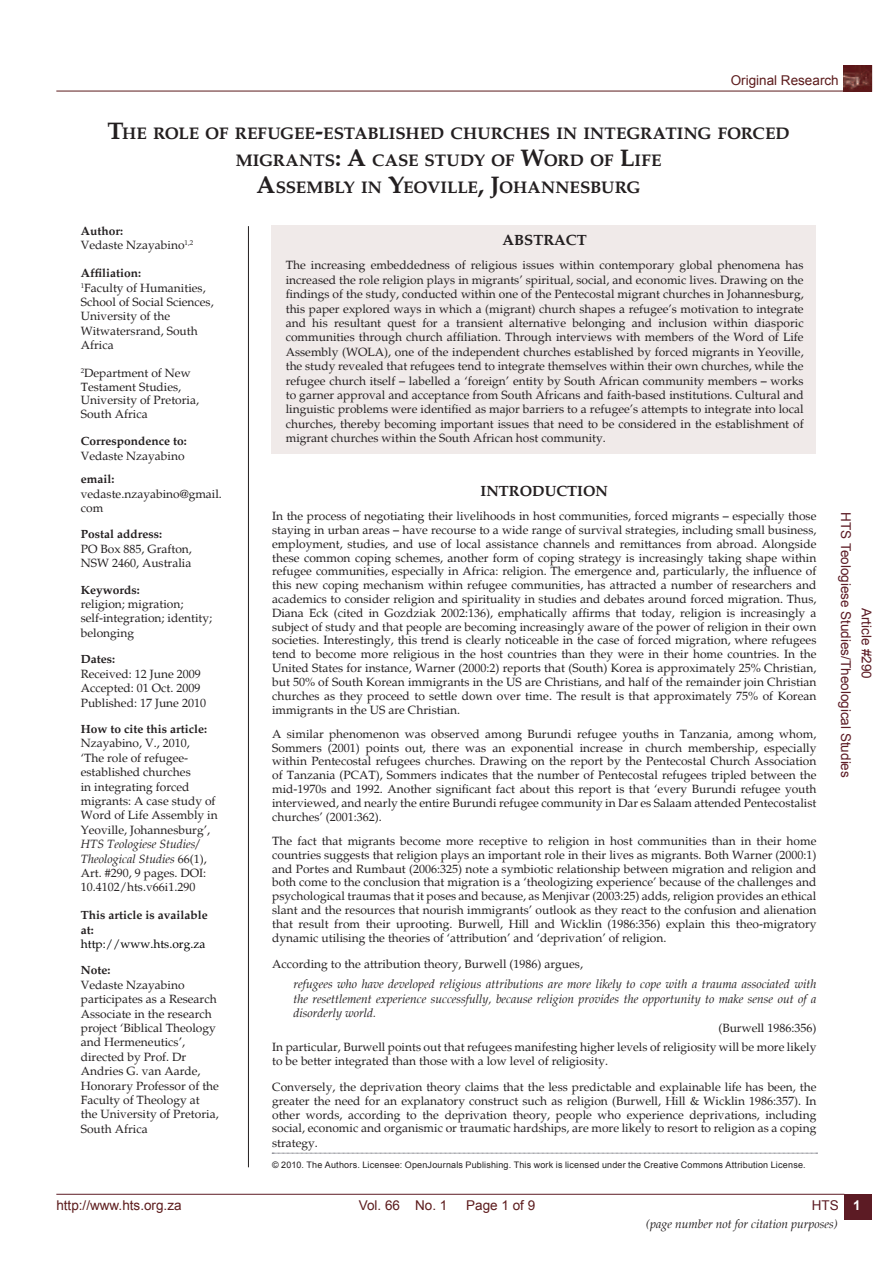
<style>
.page{position:relative;width:893px;height:1263px;background:#fff}
.page>*{position:absolute;margin:0;border:0;box-sizing:border-box;transform-origin:0 0}
.t1{font:700 16.95px/27px "Palatino";letter-spacing:.005em;color:#231f20;text-align:center}
.t2{font:700 15px "Palatino";color:#231f20}
.t3{font:13.5px "Arial";color:#5c1b1c}
.t4{font:13.5px "Arial";color:#5c1b24}
.t5{font:700 13.5px "Arial";color:#fff}
.t6{font:12px/14.4px "Palatino";color:#231f20}
.t7{font:italic 12px/14.4px "Palatino";color:#231f20;text-align:justify}
.t8{font:700 12px/14.4px "Palatino";color:#231f20}
.t9{font:12px "Palatino";color:#000}
.t10{font:9px "Arial";letter-spacing:.02em;color:#231f20}
.s1{font-size:24.3px}
.s2{font-weight:700}
.s3{font-style:italic}
</style>
<div class="page">
<img style="left:846px;top:67px;width:24px;height:22px">
<hr style="left:56px;top:1194px;width:788px;height:1px;background:#5c1b24">
<hr style="left:56px;top:91px;width:788px;height:1px;background:#5c1b1c">
<div style="left:844px;top:65px;width:28px;height:26px;border:1px solid #5c1b1c"></div>
<div style="left:844px;top:1194px;width:28px;height:25px;background:#5c1b24"></div>
<div style="left:271px;top:226px;width:545px;height:228px;background:#f0eae9"></div>
<hr style="left:248px;top:226px;width:1px;height:941px;background:#231f20">
<svg style="left:272px;top:1153px;width:545px;height:1px"></svg>
<p class="t3" style="left:731px;top:71px;width:110px">Original Research</p>
<h1 class="t1" style="left:108px;top:120px;width:684px"><span class="s1">T</span>HE ROLE OF REFUGEE<span class="s1">-</span>ESTABLISHED CHURCHES IN INTEGRATING FORCED<br>MIGRANTS<span class="s1">: A</span> CASE STUDY OF <span class="s1">W</span>ORD OF <span class="s1">L</span>IFE<br><span class="s1">A</span>SSEMBLY IN <span class="s1">Y</span>EOVILLE<span class="s1">, J</span>OHANNESBURG</h1>
<p class="t6" style="left:81px;top:224px;width:114px"><span class="s2">Author:<br></span>Vedaste Nzayabino<sup>1,2</sup></p>
<p class="t6" style="left:81px;top:266px;width:134px"><span class="s2">Affiliation:<br></span><sup>1</sup>Faculty of Humanities,<br>School of Social Sciences,<br>University of the<br>Witwatersrand, South<br>Africa</p>
<p class="t6" style="left:81px;top:366px;width:120px;line-height:13.5px"><sup>2</sup>Department of New<br>Testament Studies,<br>University of Pretoria,<br>South Africa</p>
<p class="t8" style="left:81px;top:434px;width:107px">Correspondence to:</p>
<p class="t6" style="left:81px;top:449px;width:105px">Vedaste Nzayabino</p>
<p class="t8" style="left:81px;top:472px;width:35px">email:</p>
<p class="t6" style="left:81px;top:487px;width:143px">vedaste.nzayabino@gmail. com</p>
<p class="t8" style="left:81px;top:527px;width:83px">Postal address:</p>
<p class="t6" style="left:81px;top:542px;width:113px">PO Box 885, Grafton,<br>NSW 2460, Australia</p>
<p class="t8" style="left:81px;top:582px;width:61px">Keywords:</p>
<p class="t6" style="left:81px;top:597px;width:133px">religion; migration; self-integration; identity; belonging</p>
<p class="t8" style="left:81px;top:652px;width:36px">Dates:</p>
<p class="t6" style="left:81px;top:667px;width:127px">Received: 12 June 2009<br>Accepted: 01 Oct. 2009<br>Published: 17 June 2010</p>
<p class="t8" style="left:81px;top:722px;width:128px">How to cite this article:</p>
<p class="t6" style="left:81px;top:736px;width:138px">Nzayabino, V., 2010,<br>‘The role of refugee&shy;established churches<br>in integrating forced migrants: A case study of<br>Word of Life Assembly in<br>Yeoville, Johannesburg’,</p>
<p class="t6" style="left:81px;top:837px;width:127px"><span class="s3">HTS Teologiese Studies/<br>Theological Studies</span> 66(1),<br>Art. #290, 9 pages. DOI:<br>10.4102/hts.v66i1.290</p>
<p class="t8" style="left:81px;top:908px;width:128px">This article is available at:</p>
<p class="t9" style="left:81px;top:937px;width:126px">http://www.hts.org.za</p>
<p class="t8" style="left:81px;top:963px;width:31px">Note:</p>
<p class="t6" style="left:81px;top:978px;width:140px">Vedaste Nzayabino participates as a Research<br>Associate in the research project ‘Biblical Theology and Hermeneutics’, directed by Prof. Dr<br>Andries G. van Aarde,<br>Honorary Professor of the<br>Faculty of Theology at the University of Pretoria,<br>South Africa</p>
<p class="t2" style="left:503px;top:232px;width:86px">Abstract</p>
<p class="t6" style="left:286px;top:258px;width:519px;text-align:justify">The increasing embeddedness of religious issues within contemporary global phenomena has increased the role religion plays in migrants’ spiritual, social, and economic lives. Drawing on the findings of the study, conducted within one of the Pentecostal migrant churches in Johannesburg, this paper explored ways in which a (migrant) church shapes a refugee’s motivation to integrate and his resultant quest for a transient alternative belonging and inclusion within diasporic communities through church affiliation. Through interviews with members of the Word of Life Assembly (WOLA), one of the independent churches established by forced migrants in Yeoville, the study revealed that refugees tend to integrate themselves within their own churches, while the refugee church itself – labelled a ‘foreign’ entity by South African community members – works to garner approval and acceptance from South Africans and faith-based institutions. Cultural and linguistic problems were identified as major barriers to a refugee’s attempts to integrate into local churches, thereby becoming important issues that need to be considered in the establishment of migrant churches within the South African host community.</p>
<p class="t2" style="left:481px;top:482px;width:126px">Introduction</p>
<p class="t6" style="left:272px;top:509px;width:546px;line-height:13.8px;text-align:justify">In the process of negotiating their livelihoods in host communities, forced migrants – especially those staying in urban areas – have recourse to a wide range of survival strategies, including small business, employment, studies, and use of local assistance channels and remittances from abroad. Alongside these common coping schemes, another form of coping strategy is increasingly taking shape within refugee communities, especially in Africa: religion. The emergence and, particularly, the influence of this new coping mechanism within refugee communities, has attracted a number of researchers and academics to consider religion and spirituality in studies and debates around forced migration. Thus, Diana Eck (cited in Gozdziak 2002:136), emphatically affirms that today, religion is increasingly a subject of study and that people are becoming increasingly aware of the power of religion in their own societies. Interestingly, this trend is clearly noticeable in the case of forced migration, where refugees tend to become more religious in the host countries than they were in their home countries. In the United States for instance, Warner (2000:2) reports that (South) Korea is approximately 25% Christian, but 50% of South Korean immigrants in the US are Christians, and half of the remainder join Christian churches as they proceed to settle down over time. The result is that approximately 75% of Korean immigrants in the US are Christian.</p>
<p class="t6" style="left:272px;top:727px;width:546px;line-height:13.8px;text-align:justify">A similar phenomenon was observed among Burundi refugee youths in Tanzania, among whom, Sommers (2001) points out, there was an exponential increase in church membership, especially within Pentecostal refugees churches. Drawing on the report by the Pentecostal Church Association of Tanzania (PCAT), Sommers indicates that the number of Pentecostal refugees tripled between the mid-1970s and 1992. Another significant fact about this report is that ‘every Burundi refugee youth interviewed, and nearly the entire Burundi refugee community in Dar es Salaam attended Pentecostalist churches’ (2001:362).</p>
<p class="t6" style="left:272px;top:834px;width:546px;line-height:13.8px;text-align:justify">The fact that migrants become more receptive to religion in host communities than in their home countries suggests that religion plays an important role in their lives as migrants. Both Warner (2000:1) and Portes and Rumbaut (2006:325) note a symbiotic relationship between migration and religion and both come to the conclusion that migration is a ‘theologizing experience’ because of the challenges and psychological traumas that it poses and because, as Menjivar (2003:25) adds, religion provides an ethical slant and the resources that nourish immigrants’ outlook as they react to the confusion and alienation that result from their uprooting. Burwell, Hill and Wicklin (1986:356) explain this theo-migratory dynamic utilising the theories of ‘attribution’ and ‘deprivation’ of religion.</p>
<p class="t6" style="left:272px;top:957px;width:312px">According to the attribution theory, Burwell (1986) argues,</p>
<p class="t7" style="left:293px;top:977px;width:524px">refugees who have developed religious attributions are more likely to cope with a trauma associated with the resettlement experience successfully, because religion provides the opportunity to make sense out of a disorderly world.</p>
<p class="t6" style="left:272px;top:1018px;width:546px;line-height:19.8px;text-align:right">(Burwell 1986:356)<br>In particular, Burwell points out that refugees manifesting higher levels of religiosity will be more likely</p>
<p class="t6" style="left:272px;top:1048px;width:546px;line-height:25.8px">to be better integrated than those with a low level of religiosity.<br>Conversely, the deprivation theory claims that the less predictable and explainable life has been, the</p>
<p class="t6" style="left:272px;top:1094px;width:546px;line-height:14px;text-align:justify">greater the need for an explanatory construct such as religion (Burwell, Hill &amp; Wicklin 1986:357). In other words, according to the deprivation theory, people who experience deprivations, including social, economic and organismic or traumatic hardships, are more likely to resort to religion as a coping strategy.</p>
<p class="t10" style="left:272px;top:1159px;width:535px">© 2010. The Authors. Licensee: OpenJournals Publishing. This work is licensed under the Creative Commons Attribution License.</p>
<p class="t4" style="left:855px;top:512px;width:267px;rotate:90deg">HTS Teologiese Studies/Theological Studies</p>
<p class="t4" style="left:875px;top:607px;width:73px;rotate:90deg">Article #290</p>
<p class="t3" style="left:56px;top:1196px;width:127px">http://www.hts.org.za</p>
<p class="t4" style="left:812px;top:1196px;width:28px">HTS</p>
<p class="t3" style="left:359px;top:1196px;width:90px">Vol. 66 No. 1</p>
<p class="t3" style="left:466px;top:1196px;width:71px">Page 1 of 9</p>
<p class="t5" style="left:853px;top:1196px;width:9px">1</p>
<p class="t7" style="left:646px;top:1217px;width:193px">(page number not for citation purposes)</p>
</div>
